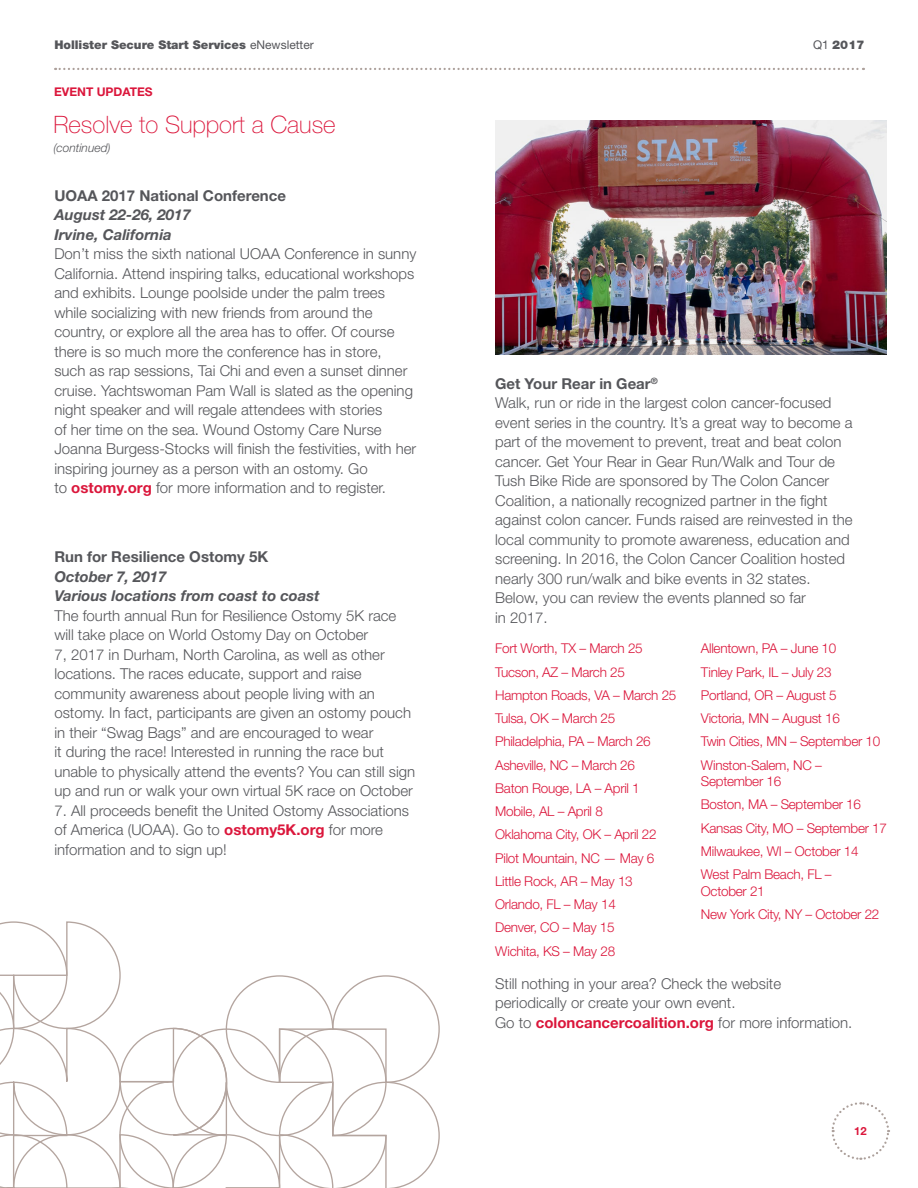
<style>
.page{position:relative;width:918px;height:1188px;background:#fff}
.page>*{position:absolute;margin:0;border:0;box-sizing:border-box;transform-origin:0 0}
.t1{font:100 24px "Helvetica Neue LT Std";color:#db163b}
.t2{font:300 15px/19.5px "Helvetica Neue LT Std";color:#55565a}
.t3{font:italic 700 15px/19.5px "Helvetica Neue LT Std";color:#55565a}
.t4{font:700 15px "Helvetica Neue LT Std";color:#55565a}
.t5{font:300 13.5px/23.2px "Helvetica Neue LT Std";letter-spacing:-.02em;color:#db163b}
.t6{font:900 12px "Helvetica Neue LT Std";color:#55565a}
.t7{font:700 12px "Helvetica Neue LT Std";color:#db163b}
.t8{font:italic 300 12px "Helvetica Neue LT Std";color:#55565a}
.t9{font:700 11.25px "Helvetica Neue LT Std";color:#db163b}
.s1{font-weight:400}
.s2{font-weight:700;color:#db163b}
.s3{font-weight:700}
</style>
<div class="page">
<svg style="left:831px;top:1102px;width:59px;height:58px"></svg>
<svg style="left:55px;top:68px;width:809px;height:2px"></svg>
<svg style="left:0;top:921px;width:440px;height:267px"></svg>
<img style="left:495px;top:120px;width:392px;height:235px">
<p class="t6" style="left:54px;top:38px;width:261px">Hollister Secure Start Services <span class="s1">eNewsletter</span></p>
<p class="t6" style="left:813px;top:38px;width:53px"><span class="s1">Q1</span> 2017</p>
<p class="t7" style="left:54px;top:84px;width:100px">EVENT UPDATES</p>
<h1 class="t1" style="left:53px;top:110px;width:284px">Resolve to Support a Cause</h1>
<p class="t8" style="left:53px;top:141px;width:59px">(continued)</p>
<p class="t4" style="left:54px;top:186px;width:233px">UOAA 2017 National Conference</p>
<p class="t3" style="left:54px;top:205px;width:138px">August 22-26, 2017<br>Irvine, California</p>
<p class="t2" style="left:54px;top:244px;width:363px">Don’t miss the sixth national UOAA Conference in sunny California. Attend inspiring talks, educational workshops and exhibits. Lounge poolside under the palm trees while socializing with new friends from around the country, or explore all the area has to offer. Of course there is so much more the conference has in store, such as rap sessions, Tai Chi and even a sunset dinner cruise. Yachtswoman Pam Wall is slated as the opening night speaker and will regale attendees with stories<br>of her time on the sea. Wound Ostomy Care Nurse Joanna Burgess-Stocks will finish the festivities, with her inspiring journey as a person with an ostomy. Go<br>to <span class="s2">ostomy.org</span> for more information and to register.</p>
<p class="t4" style="left:54px;top:548px;width:215px">Run for Resilience Ostomy 5K</p>
<p class="t3" style="left:54px;top:566px;width:267px">October 7, 2017<br>Various locations from coast to coast</p>
<p class="t2" style="left:54px;top:605px;width:362px">The fourth annual Run for Resilience Ostomy 5K race will take place on World Ostomy Day on October<br>7, 2017 in Durham, North Carolina, as well as other locations. The races educate, support and raise community awareness about people living with an ostomy. In fact, participants are given an ostomy pouch in their “Swag Bags” and are encouraged to wear<br>it during the race! Interested in running the race but unable to physically attend the events? You can still sign up and run or walk your own virtual 5K race on October</p>
<p class="t2" style="left:54px;top:800px;width:356px">7. All proceeds benefit the United Ostomy Associations of America (UOAA). Go to <span class="s2">ostomy5K.org</span> for more information and to sign up!</p>
<p class="t2" style="left:495px;top:373px;width:359px"><span class="s3">Get Your Rear in Gear</span><sup>®<br></sup>Walk, run or ride in the largest colon cancer-focused event series in the country. It’s a great way to become a part of the movement to prevent, treat and beat colon cancer. Get Your Rear in Gear Run/Walk and Tour de Tush Bike Ride are sponsored by The Colon Cancer Coalition, a nationally recognized partner in the fight against colon cancer. Funds raised are reinvested in the local community to promote awareness, education and screening. In 2016, the Colon Cancer Coalition hosted nearly 300 run/walk and bike events in 32 states.<br>Below, you can review the events planned so far<br>in 2017.</p>
<p class="t5" style="left:495px;top:637px;width:183px">Fort Worth, TX – March 25<br>Tucson, AZ – March 25<br>Hampton Roads, VA – March 25<br>Tulsa, OK – March 25<br>Philadelphia, PA – March 26<br>Asheville, NC – March 26<br>Baton Rouge, LA – April 1<br>Mobile, AL – April 8<br>Oklahoma City, OK – April 22<br>Pilot Mountain, NC — May 6<br>Little Rock, AR – May 13<br>Orlando, FL – May 14<br>Denver, CO – May 15<br>Wichita, KS – May 28</p>
<p class="t5" style="left:701px;top:637px;width:181px">Allentown, PA – June 10<br>Tinley Park, IL – July 23<br>Portland, OR – August 5<br>Victoria, MN – August 16<br>Twin Cities, MN – September 10<br>Winston-Salem, NC –</p>
<p class="t5" style="left:701px;top:769px;width:188px">September 16<br>Boston, MA – September 16<br>Kansas City, MO – September 17<br>Milwaukee, WI – October 14<br>West Palm Beach, FL –</p>
<p class="t5" style="left:701px;top:879px;width:180px">October 21<br>New York City, NY – October 22</p>
<p class="t2" style="left:495px;top:974px;width:359px">Still nothing in your area? Check the website periodically or create your own event.<br>Go to <span class="s2">coloncancercoalition.org</span> for more information.</p>
<p class="t9" style="left:854px;top:1124px;width:14px">12</p>
</div>
